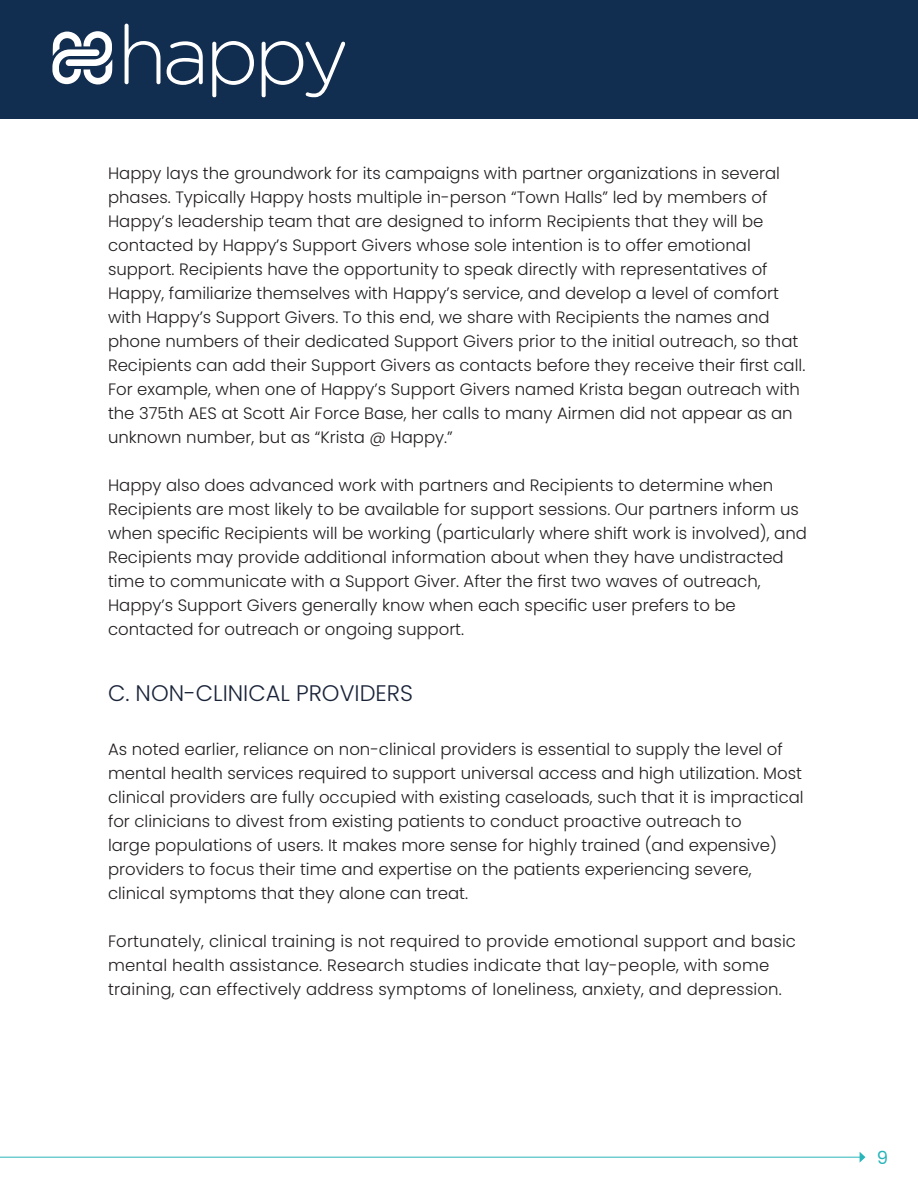
<style>
.page{position:relative;width:918px;height:1188px;background:#fff}
.page>*{position:absolute;margin:0;border:0;box-sizing:border-box;transform-origin:0 0}
.heading_2{font:300 22.5px "Poppins";color:#1a2439}
.t1{font:18px "Poppins";color:#27b5ba}
.Body_Text{font:300 16.5px/24px "Poppins";color:#231f20}
</style>
<div class="page">
<div style="left:0;top:0;width:918px;height:119px;background:#112d50"></div>
<svg style="left:53px;top:24px;width:288px;height:73px"></svg>
<hr style="left:0;top:1157px;width:860px;height:1px;background:#28b6bb">
<svg style="left:860px;top:1152px;width:5px;height:10px"></svg>
<p class="Body_Text" style="left:108px;top:162px;width:699px">Happy lays the groundwork for its campaigns with partner organizations in several phases. Typically Happy hosts multiple in-person “Town Halls” led by members of Happy’s leadership team that are designed to inform Recipients that they will be contacted by Happy’s Support Givers whose sole intention is to offer emotional support. Recipients have the opportunity to speak directly with representatives of Happy, familiarize themselves with Happy’s service, and develop a level of comfort with Happy’s Support Givers. To this end, we share with Recipients the names and phone numbers of their dedicated Support Givers prior to the initial outreach, so that Recipients can add their Support Givers as contacts before they receive their first call.<br>For example, when one of Happy’s Support Givers named Krista began outreach with the 375th AES at Scott Air Force Base, her calls to many Airmen did not appear as an unknown number, but as “Krista @ Happy.”</p>
<p class="Body_Text" style="left:108px;top:474px;width:700px">Happy also does advanced work with partners and Recipients to determine when Recipients are most likely to be available for support sessions. Our partners inform us when specific Recipients will be working (particularly where shift work is involved), and Recipients may provide additional information about when they have undistracted time to communicate with a Support Giver. After the first two waves of outreach, Happy’s Support Givers generally know when each specific user prefers to be contacted for outreach or ongoing support.</p>
<p class="heading_2" style="left:108px;top:680px;width:306px">C. NON-CLINICAL PROVIDERS</p>
<p class="Body_Text" style="left:108px;top:738px;width:697px">As noted earlier, reliance on non-clinical providers is essential to supply the level of mental health services required to support universal access and high utilization. Most clinical providers are fully occupied with existing caseloads, such that it is impractical for clinicians to divest from existing patients to conduct proactive outreach to<br>large populations of users. It makes more sense for highly trained (and expensive) providers to focus their time and expertise on the patients experiencing severe, clinical symptoms that they alone can treat.</p>
<p class="Body_Text" style="left:108px;top:930px;width:690px">Fortunately, clinical training is not required to provide emotional support and basic mental health assistance. Research studies indicate that lay-people, with some training, can effectively address symptoms of loneliness, anxiety, and depression.</p>
<p class="t1" style="left:877px;top:1147px;width:13px">9</p>
</div>
